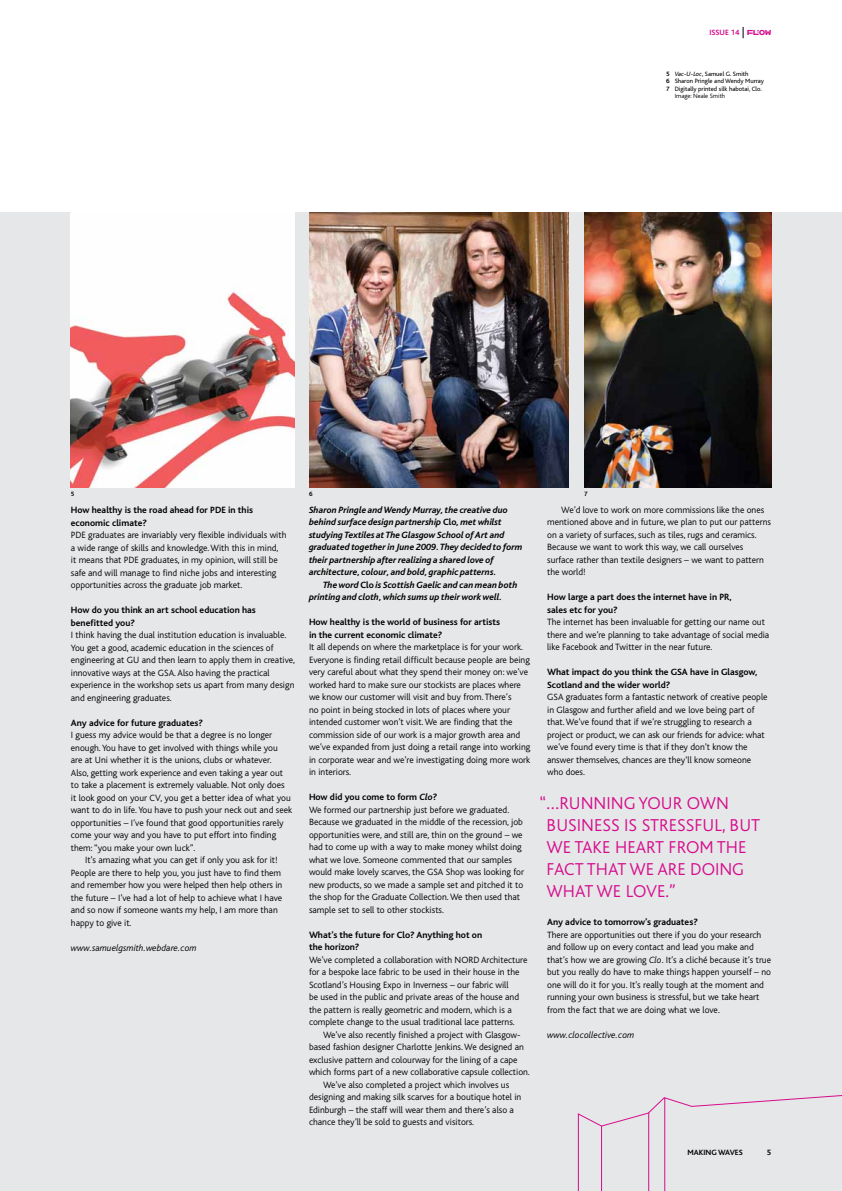
<style>
.page{position:relative;width:842px;height:1191px;background:#fff}
.page>*{position:absolute;margin:0;border:0;box-sizing:border-box;transform-origin:0 0}
.t1{font:300 18px "Bliss";color:#d60c8c}
.t2{font:300 9.5px/12.5px "Bliss";color:#000}
.t3{font:700 9.5px/12.5px "Bliss";color:#000}
.t4{font:italic 700 9.5px/12.5px "Bliss";color:#000}
.t5{font:italic 300 9.5px "Bliss";color:#000}
.t6{font:700 8px "Bliss";color:#000}
.t7{font:700 8px "Bliss";color:#d60c8c}
.t8{font:6.5px "Bliss";color:#000}
.t9{font:300 6.5px "Bliss";color:#000}
.t10{font:700 6.5px "Bliss";color:#000}
.s1{font-family:"Hothouse";font-weight:400;font-size:6px}
.s2{font-weight:700}
.s3{font-style:italic}
.s4{font-style:normal}
.s5{font-weight:700;font-style:italic}
</style>
<div class="page">
<div style="left:0;top:213px;width:842px;height:978px;background:#e6e7e8"></div>
<svg style="left:577px;top:1095px;width:265px;height:96px"></svg>
<hr style="left:601px;top:1125px;width:1px;height:66px;background:#d60c8c">
<hr style="left:648px;top:1112px;width:1px;height:79px;background:#d60c8c">
<hr style="left:664px;top:1097px;width:1px;height:94px;background:#d60c8c">
<img style="left:584px;top:213px;width:187px;height:275px">
<img style="left:309px;top:213px;width:260px;height:275px">
<img style="left:71px;top:214px;width:224px;height:274px">
<p class="t7" style="left:710px;top:28px;width:63px">ISSUE 14 <span class="s1">FlOW</span></p>
<p class="t8" style="left:666px;top:70px;width:84px"><span class="s2">5</span> <span class="s3">Vac-U-Loc</span>, Samuel G. Smith</p>
<p class="t8" style="left:666px;top:78px;width:99px"><span class="s2">6</span> Sharon Pringle and Wendy Murray</p>
<p class="t8" style="left:666px;top:85px;width:97px"><span class="s2">7</span> Digitally printed silk habotai, Clo.</p>
<p class="t9" style="left:675px;top:93px;width:52px">Image: Neale Smith</p>
<p class="t10" style="left:71px;top:490px;width:5px">5</p>
<p class="t10" style="left:309px;top:490px;width:5px">6</p>
<p class="t10" style="left:584px;top:490px;width:5px">7</p>
<p class="t3" style="left:71px;top:504px;width:184px">How healthy is the road ahead for PDE in this economic climate?</p>
<p class="t2" style="left:71px;top:529px;width:217px">PDE graduates are invariably very flexible individuals with a wide range of skills and knowledge. With this in mind,<br>it means that PDE graduates, in my opinion, will still be safe and will manage to find niche jobs and interesting opportunities across the graduate job market.</p>
<p class="t3" style="left:71px;top:604px;width:186px">How do you think an art school education has benefitted you?</p>
<p class="t2" style="left:71px;top:629px;width:226px">I think having the dual institution education is invaluable.<br>You get a good, academic education in the sciences of engineering at GU and then learn to apply them in creative, innovative ways at the GSA. Also having the practical experience in the workshop sets us apart from many design and engineering graduates.</p>
<p class="t3" style="left:71px;top:716px;width:134px">Any advice for future graduates?</p>
<p class="t2" style="left:71px;top:729px;width:203px">I guess my advice would be that a degree is no longer</p>
<p class="t2" style="left:71px;top:741px;width:208px">enough. You have to get involved with things while you</p>
<p class="t2" style="left:71px;top:754px;width:202px">are at Uni whether it is the unions, clubs or whatever.</p>
<p class="t2" style="left:71px;top:766px;width:214px">Also, getting work experience and even taking a year out</p>
<p class="t2" style="left:71px;top:779px;width:215px">to take a placement is extremely valuable. Not only does</p>
<p class="t2" style="left:71px;top:791px;width:221px">it look good on your CV, you get a better idea of what you</p>
<p class="t2" style="left:71px;top:804px;width:223px">want to do in life. You have to push your neck out and seek</p>
<p class="t2" style="left:71px;top:816px;width:214px">opportunities – I’ve found that good opportunities rarely</p>
<p class="t2" style="left:71px;top:829px;width:207px">come your way and you have to put effort into finding</p>
<p class="t2" style="left:71px;top:841px;width:126px">them: “you make your own luck”.</p>
<p class="t2" style="left:85px;top:854px;width:194px">It’s amazing what you can get if only you ask for it!</p>
<p class="t2" style="left:71px;top:866px;width:212px">People are there to help you, you just have to find them</p>
<p class="t2" style="left:71px;top:879px;width:213px">and remember how you were helped then help others in</p>
<p class="t2" style="left:71px;top:891px;width:213px">the future – I’ve had a lot of help to achieve what I have</p>
<p class="t2" style="left:71px;top:904px;width:208px">and so now if someone wants my help, I am more than</p>
<p class="t2" style="left:71px;top:916px;width:62px">happy to give it.</p>
<p class="t5" style="left:71px;top:942px;width:127px">www.samuelgsmith.webdare.com</p>
<p class="t4" style="left:309px;top:503px;width:215px">Sharon Pringle and Wendy Murray, the creative duo behind surface design partnership <span class="s4">Clo</span>, met whilst studying Textiles at The Glasgow School of Art and graduated together in June 2009. They decided to form their partnership after realizing a shared love of architecture, colour, and bold, graphic patterns.</p>
<p class="t4" style="left:309px;top:578px;width:210px;text-indent:14px">The word <span class="s4">Clo</span> is Scottish Gaelic and can mean both printing and cloth, which sums up their work well.</p>
<p class="t3" style="left:309px;top:616px;width:193px">How healthy is the world of business for artists in the current economic climate?</p>
<p class="t2" style="left:309px;top:641px;width:223px">It all depends on where the marketplace is for your work.<br>Everyone is finding retail difficult because people are being very careful about what they spend their money on: we’ve worked hard to make sure our stockists are places where we know our customer will visit and buy from. There’s<br>no point in being stocked in lots of places where your intended customer won’t visit. We are finding that the commission side of our work is a major growth area and we’ve expanded from just doing a retail range into working in corporate wear and we’re investigating doing more work in interiors.</p>
<p class="t2" style="left:309px;top:791px;width:217px"><span class="s2">How did you come to form</span> <span class="s5">Clo</span><span class="s2">?<br></span>We formed our partnership just before we graduated.<br>Because we graduated in the middle of the recession, job opportunities were, and still are, thin on the ground – we had to come up with a way to make money whilst doing what we love. Someone commented that our samples would make lovely scarves, the GSA Shop was looking for new products, so we made a sample set and pitched it to the shop for the Graduate Collection. We then used that sample set to sell to other stockists.</p>
<p class="t3" style="left:309px;top:928px;width:175px">What’s the future for Clo? Anything hot on the horizon?</p>
<p class="t2" style="left:309px;top:953px;width:220px">We’ve completed a collaboration with NORD Architecture for a bespoke lace fabric to be used in their house in the Scotland’s Housing Expo in Inverness – our fabric will<br>be used in the public and private areas of the house and the pattern is really geometric and modern, which is a complete change to the usual traditional lace patterns.</p>
<p class="t2" style="left:323px;top:1028px;width:199px">We’ve also recently finished a project with Glasgow-</p>
<p class="t2" style="left:309px;top:1041px;width:216px">based fashion designer Charlotte Jenkins. We designed an</p>
<p class="t2" style="left:309px;top:1053px;width:210px">exclusive pattern and colourway for the lining of a cape</p>
<p class="t2" style="left:309px;top:1066px;width:222px">which forms part of a new collaborative capsule collection.</p>
<p class="t2" style="left:323px;top:1078px;width:188px">We’ve also completed a project which involves us</p>
<p class="t2" style="left:309px;top:1091px;width:214px">designing and making silk scarves for a boutique hotel in</p>
<p class="t2" style="left:309px;top:1103px;width:206px">Edinburgh – the staff will wear them and there’s also a</p>
<p class="t2" style="left:309px;top:1116px;width:167px">chance they’ll be sold to guests and visitors.</p>
<p class="t2" style="left:547px;top:503px;width:225px;text-indent:14px">We’d love to work on more commissions like the ones mentioned above and in future, we plan to put our patterns on a variety of surfaces, such as tiles, rugs and ceramics.<br>Because we want to work this way, we call ourselves surface rather than textile designers – we want to pattern the world!</p>
<p class="t3" style="left:547px;top:591px;width:186px">How large a part does the internet have in PR, sales etc for you?</p>
<p class="t2" style="left:547px;top:616px;width:224px">The internet has been invaluable for getting our name out there and we’re planning to take advantage of social media like Facebook and Twitter in the near future.</p>
<p class="t3" style="left:547px;top:666px;width:212px">What impact do you think the GSA have in Glasgow,<br>Scotland and the wider world?</p>
<p class="t2" style="left:547px;top:691px;width:222px">GSA graduates form a fantastic network of creative people in Glasgow and further afield and we love being part of that. We’ve found that if we’re struggling to research a project or product, we can ask our friends for advice: what we’ve found every time is that if they don’t know the answer themselves, chances are they‘ll know someone who does.</p>
<h1 class="t1" style="left:540px;top:793px;width:32px">“…running</h1>
<h1 class="t1" style="left:639px;top:793px;width:12px">your</h1>
<h1 class="t1" style="left:687px;top:793px;width:15px">own</h1>
<h1 class="t1" style="left:546px;top:815px;width:10px">business</h1>
<h1 class="t1" style="left:624px;top:815px;width:28px">is stressful</h1>
<h1 class="t1" style="left:722px;top:815px;width:19px">, but</h1>
<h1 class="t1" style="left:546px;top:837px;width:38px">we take</h1>
<h1 class="t1" style="left:615px;top:837px;width:11px">heart</h1>
<h1 class="t1" style="left:668px;top:837px;width:12px">from</h1>
<h1 class="t1" style="left:717px;top:837px;width:11px">the</h1>
<h1 class="t1" style="left:546px;top:859px;width:10px">fact</h1>
<h1 class="t1" style="left:587px;top:859px;width:11px">that</h1>
<h1 class="t1" style="left:629px;top:859px;width:38px">we are</h1>
<h1 class="t1" style="left:690px;top:859px;width:12px">doing</h1>
<h1 class="t1" style="left:546px;top:881px;width:13px">what</h1>
<h1 class="t1" style="left:596px;top:881px;width:40px">we love</h1>
<h1 class="t1" style="left:666px;top:881px;width:12px">.”</h1>
<p class="t3" style="left:547px;top:916px;width:152px">Any advice to tomorrow’s graduates?</p>
<p class="t2" style="left:547px;top:928px;width:225px">There are opportunities out there if you do your research and follow up on every contact and lead you make and that’s how we are growing <span class="s3">Clo</span>. It’s a cliché because it’s true but you really do have to make things happen yourself – no one will do it for you. It’s really tough at the moment and running your own business is stressful, but we take heart from the fact that we are doing what we love.</p>
<p class="t5" style="left:547px;top:1029px;width:89px">www.clocollective.com</p>
<p class="t6" style="left:687px;top:1147px;width:57px">MAKING WAVES</p>
<p class="t6" style="left:767px;top:1147px;width:6px">5</p>
</div>
